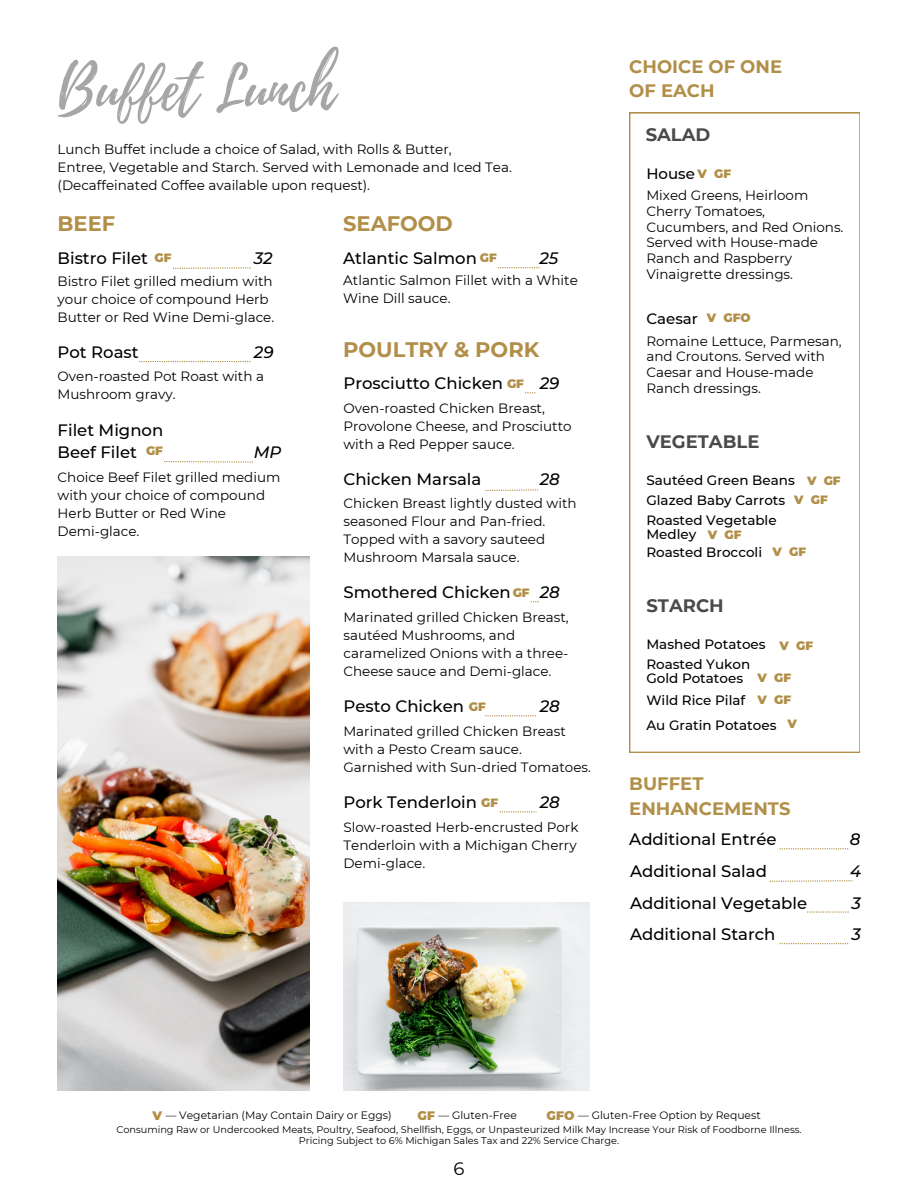
<style>
.page{position:relative;width:918px;height:1188px;background:#fff}
.page>*{position:absolute;margin:0;border:0;box-sizing:border-box;transform-origin:0 0}
.t1{font:60px "Playlist Script";color:#a6a6a6}
.t2{font:700 21px "Montserrat";color:#b18f48}
.t3{font:700 18px/24.8px "Montserrat";color:#b18f48}
.t4{font:700 18px "Montserrat";color:#4a4a4b}
.t5{font:18px "Montserrat";color:#000}
.t6{font:500 16.5px "Montserrat";color:#000}
.t7{font:italic 500 16.5px "Montserrat";color:#000}
.t8{font:500 15px "Montserrat";color:#000}
.t9{font:13.5px/18px "Montserrat";color:#000}
.t10{font:500 13.5px/13.5px "Montserrat";color:#000}
.t11{font:900 12.3px "Montserrat";color:#b18f48}
.t12{font:900 12px "Montserrat";color:#b18f48}
.t13{font:10.8px "Montserrat";color:#000}
.t14{font:9.75px "Montserrat";color:#000}
</style>
<div class="page">
<img style="left:57px;top:557px;width:252px;height:533px">
<img style="left:343px;top:903px;width:247px;height:188px">
<svg style="left:139px;top:361px;width:111px;height:1px"></svg>
<svg style="left:173px;top:267px;width:78px;height:2px"></svg>
<svg style="left:485px;top:489px;width:53px;height:2px"></svg>
<svg style="left:500px;top:811px;width:37px;height:1px"></svg>
<svg style="left:485px;top:715px;width:51px;height:1px"></svg>
<svg style="left:498px;top:267px;width:42px;height:1px"></svg>
<svg style="left:629px;top:113px;width:231px;height:640px"></svg>
<svg style="left:164px;top:461px;width:89px;height:2px"></svg>
<svg style="left:780px;top:848px;width:70px;height:1px"></svg>
<svg style="left:770px;top:880px;width:84px;height:2px"></svg>
<svg style="left:780px;top:943px;width:70px;height:1px"></svg>
<svg style="left:807px;top:911px;width:42px;height:2px"></svg>
<p class="t1" style="left:58px;top:47px;width:278px">Buffet Lunch</p>
<p class="t9" style="left:58px;top:140px;width:396px">Lunch Buffet include a choice of Salad, with Rolls &amp; Butter,</p>
<p class="t9" style="left:58px;top:158px;width:456px">Entree, Vegetable and Starch. Served with Lemonade and Iced Tea.</p>
<p class="t9" style="left:58px;top:176px;width:314px">(Decaffeinated Coffee available upon request).</p>
<p class="t2" style="left:58px;top:211px;width:59px">BEEF</p>
<p class="t6" style="left:58px;top:248px;width:92px">Bistro Filet</p>
<p class="t12" style="left:154px;top:250px;width:18px">GF</p>
<p class="t7" style="left:254px;top:248px;width:20px">32</p>
<p class="t9" style="left:58px;top:272px;width:218px">Bistro Filet grilled medium with your choice of compound Herb<br>Butter or Red Wine Demi-glace.</p>
<p class="t2" style="left:343px;top:211px;width:111px">SEAFOOD</p>
<p class="t6" style="left:343px;top:248px;width:135px">Atlantic Salmon</p>
<p class="t12" style="left:480px;top:250px;width:18px">GF</p>
<p class="t9" style="left:343px;top:271px;width:236px">Atlantic Salmon Fillet with a White<br>Wine Dill sauce.</p>
<p class="t7" style="left:540px;top:248px;width:20px">25</p>
<p class="t7" style="left:254px;top:342px;width:21px">29</p>
<p class="t9" style="left:58px;top:367px;width:208px">Oven-roasted Pot Roast with a<br>Mushroom gravy.</p>
<p class="t6" style="left:58px;top:342px;width:83px">Pot Roast</p>
<p class="t6" style="left:58px;top:420px;width:107px">Filet Mignon</p>
<p class="t6" style="left:58px;top:442px;width:81px">Beef Filet</p>
<p class="t12" style="left:146px;top:443px;width:18px">GF</p>
<p class="t7" style="left:254px;top:442px;width:29px">MP</p>
<p class="t9" style="left:58px;top:468px;width:224px">Choice Beef Filet grilled medium with your choice of compound<br>Herb Butter or Red Wine</p>
<p class="t9" style="left:58px;top:522px;width:83px">Demi-glace.</p>
<p class="t2" style="left:343px;top:337px;width:198px">POULTRY &amp; PORK</p>
<p class="t6" style="left:343px;top:373px;width:161px">Prosciutto Chicken</p>
<p class="t12" style="left:507px;top:376px;width:18px">GF</p>
<p class="t7" style="left:540px;top:373px;width:21px">29</p>
<p class="t9" style="left:343px;top:399px;width:230px">Oven-roasted Chicken Breast,<br>Provolone Cheese, and Prosciutto with a Red Pepper sauce.</p>
<p class="t6" style="left:343px;top:469px;width:140px">Chicken Marsala</p>
<p class="t7" style="left:540px;top:469px;width:22px">28</p>
<p class="t9" style="left:343px;top:494px;width:235px">Chicken Breast lightly dusted with seasoned Flour and Pan-fried.<br>Topped with a savory sauteed<br>Mushroom Marsala sauce.</p>
<p class="t6" style="left:343px;top:582px;width:169px">Smothered Chicken</p>
<p class="t12" style="left:513px;top:586px;width:18px">GF</p>
<p class="t7" style="left:540px;top:582px;width:22px">28</p>
<p class="t9" style="left:343px;top:608px;width:227px">Marinated grilled Chicken Breast, sautéed Mushrooms, and caramelized Onions with a three-<br>Cheese sauce and Demi-glace.</p>
<p class="t6" style="left:343px;top:696px;width:122px">Pesto Chicken</p>
<p class="t12" style="left:469px;top:699px;width:18px">GF</p>
<p class="t7" style="left:540px;top:696px;width:22px">28</p>
<p class="t9" style="left:343px;top:722px;width:224px">Marinated grilled Chicken Breast with a Pesto Cream sauce.</p>
<p class="t9" style="left:343px;top:758px;width:249px">Garnished with Sun-dried Tomatoes.</p>
<p class="t6" style="left:343px;top:792px;width:135px">Pork Tenderloin</p>
<p class="t12" style="left:481px;top:795px;width:18px">GF</p>
<p class="t7" style="left:540px;top:792px;width:22px">28</p>
<p class="t9" style="left:343px;top:818px;width:237px">Slow-roasted Herb-encrusted Pork<br>Tenderloin with a Michigan Cherry<br>Demi-glace.</p>
<p class="t3" style="left:629px;top:54px;width:154px">CHOICE OF ONE<br>OF EACH</p>
<p class="t4" style="left:646px;top:123px;width:66px">SALAD</p>
<p class="t8" style="left:646px;top:165px;width:50px">House</p>
<p class="t9" style="left:646px;top:187px;width:199px;line-height:15.8px">Mixed Greens, Heirloom<br>Cherry Tomatoes,<br>Cucumbers, and Red Onions.<br>Served with House-made<br>Ranch and Raspberry<br>Vinaigrette dressings.</p>
<p class="t12" style="left:698px;top:166px;width:35px">V GF</p>
<p class="t8" style="left:646px;top:309px;width:53px">Caesar</p>
<p class="t12" style="left:707px;top:310px;width:45px">V GFO</p>
<p class="t9" style="left:646px;top:333px;width:197px;line-height:15.8px">Romaine Lettuce, Parmesan, and Croutons. Served with<br>Caesar and House-made<br>Ranch dressings.</p>
<p class="t4" style="left:646px;top:431px;width:115px">VEGETABLE</p>
<p class="t10" style="left:646px;top:473px;width:150px">Sautéed Green Beans</p>
<p class="t10" style="left:646px;top:494px;width:140px">Glazed Baby Carrots</p>
<p class="t10" style="left:646px;top:514px;width:132px">Roasted Vegetable</p>
<p class="t10" style="left:646px;top:527px;width:51px">Medley</p>
<p class="t10" style="left:646px;top:545px;width:117px">Roasted Broccoli</p>
<p class="t12" style="left:807px;top:474px;width:35px">V GF</p>
<p class="t12" style="left:794px;top:493px;width:35px">V GF</p>
<p class="t12" style="left:708px;top:527px;width:35px">V GF</p>
<p class="t12" style="left:773px;top:545px;width:35px">V GF</p>
<p class="t4" style="left:646px;top:595px;width:79px">STARCH</p>
<p class="t10" style="left:646px;top:637px;width:121px">Mashed Potatoes</p>
<p class="t10" style="left:646px;top:658px;width:105px">Roasted Yukon<br>Gold Potatoes</p>
<p class="t10" style="left:646px;top:694px;width:100px">Wild Rice Pilaf</p>
<p class="t10" style="left:646px;top:718px;width:132px">Au Gratin Potatoes</p>
<p class="t12" style="left:780px;top:638px;width:35px">V GF</p>
<p class="t12" style="left:758px;top:670px;width:35px">V GF</p>
<p class="t12" style="left:758px;top:693px;width:35px">V GF</p>
<p class="t12" style="left:787px;top:716px;width:11px">V</p>
<p class="t3" style="left:629px;top:772px;width:163px">BUFFET<br>ENHANCEMENTS</p>
<p class="t6" style="left:629px;top:829px;width:149px">Additional Entrée</p>
<p class="t7" style="left:850px;top:829px;width:12px">8</p>
<p class="t6" style="left:630px;top:861px;width:138px">Additional Salad</p>
<p class="t7" style="left:850px;top:861px;width:13px">4</p>
<p class="t6" style="left:630px;top:893px;width:179px">Additional Vegetable</p>
<p class="t7" style="left:852px;top:893px;width:11px">3</p>
<p class="t6" style="left:630px;top:924px;width:147px">Additional Starch</p>
<p class="t7" style="left:852px;top:924px;width:11px">3</p>
<p class="t11" style="left:153px;top:1108px;width:11px">V</p>
<p class="t13" style="left:166px;top:1109px;width:227px">— Vegetarian (May Contain Dairy or Eggs)</p>
<p class="t11" style="left:418px;top:1108px;width:19px">GF</p>
<p class="t13" style="left:439px;top:1109px;width:80px">— Gluten-Free</p>
<p class="t11" style="left:547px;top:1108px;width:29px">GFO</p>
<p class="t13" style="left:578px;top:1109px;width:184px">— Gluten-Free Option by Request</p>
<p class="t14" style="left:116px;top:1123px;width:687px">Consuming Raw or Undercooked Meats, Poultry, Seafood, Shellfish, Eggs, or Unpasteurized Milk May Increase Your Risk of Foodborne Illness.</p>
<p class="t14" style="left:299px;top:1134px;width:322px">Pricing Subject to 6% Michigan Sales Tax and 22% Service Charge.</p>
<p class="t5" style="left:454px;top:1157px;width:12px">6</p>
</div>
